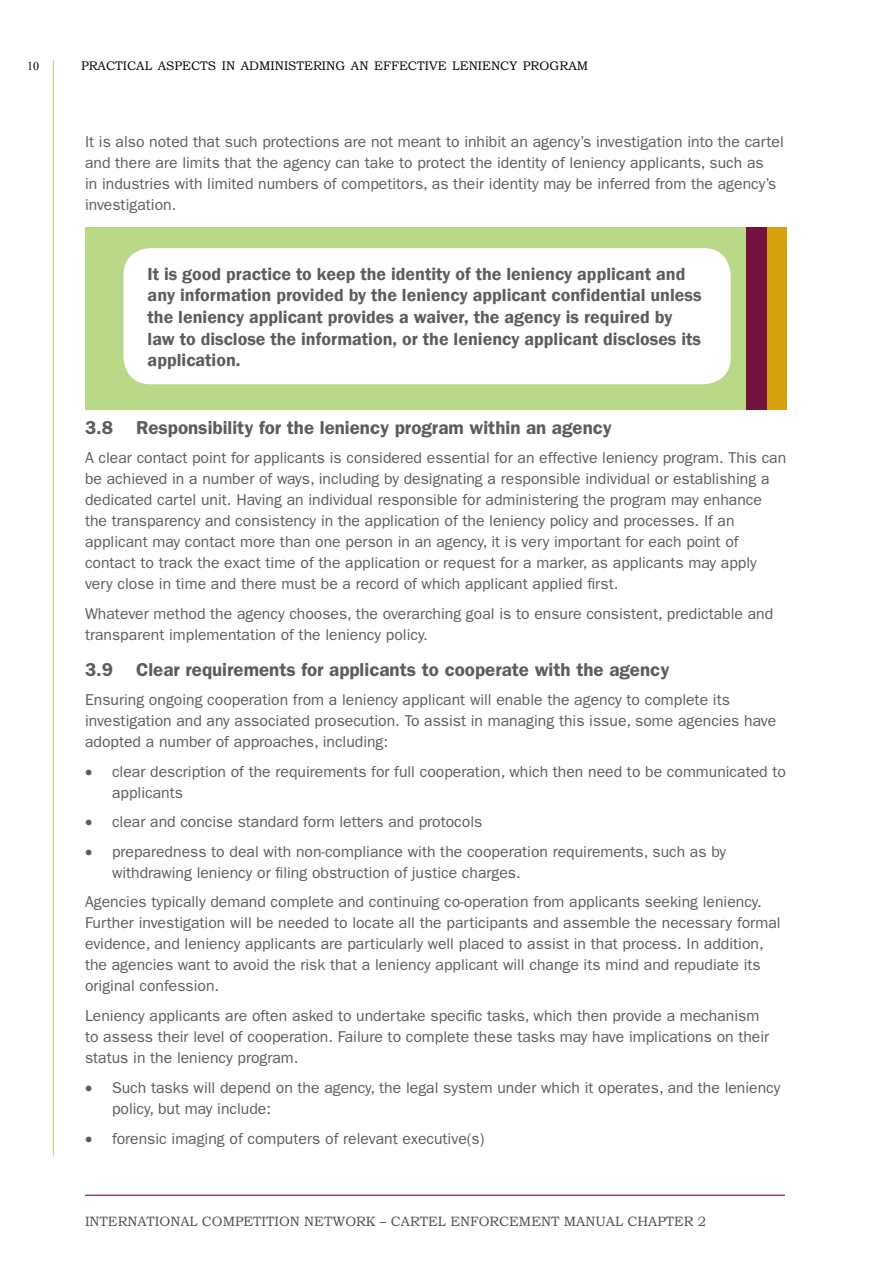
<style>
.page{position:relative;width:893px;height:1263px;background:#fff}
.page>*{position:absolute;margin:0;border:0;box-sizing:border-box;transform-origin:0 0}
.t1{font:600 18.75px "ITC Franklin Gothic Std";color:#5b5c5e}
.t2{font:600 18px/21.6px "Franklin Gothic";color:#5b5c5e}
.t3{font:15.75px/21px "ITC Franklin Gothic Std";color:#5b5c5e}
.t4{font:13.5px "Bookman Old Style";color:#4d4d4f}
.t5{font:13.5px "Bookman Old Style";color:#4d4d4f}
.t6{font:12.45px "Bookman Old Style";color:#000}
.t7{font:12px "Times New Roman";color:#000}
.s1{font-style:inherit}
</style>
<div class="page">
<div style="left:85px;top:227px;width:702px;height:182px;background:#b9d989"></div>
<div style="left:766px;top:227px;width:21px;height:182px;background:#d5a10f"></div>
<div style="left:746px;top:227px;width:21px;height:182px;background:#72123d"></div>
<div style="left:123px;top:248px;width:608px;height:136px;background:#fff;border-radius:27px"></div>
<hr style="left:85px;top:1195px;width:700px;height:1px;background:#72123d">
<hr style="left:53px;top:60px;width:1px;height:1097px;background:#b9d989">
<p class="t7" style="left:27px;top:58px;width:13px">10</p>
<p class="t6" style="left:81px;top:58px;width:498px">PRACTICAL ASPECTS IN ADMINISTERING AN EFFECTIVE LENIENCY PROGRAM</p>
<p class="t3" style="left:85px;top:131px;width:700px">It is also noted that such protections are not meant to inhibit an agency’s investigation into the cartel and there are limits that the agency can take to protect the identity of leniency applicants, such as<br>in industries with limited numbers of competitors, as their identity may be inferred from the agency’s investigation.</p>
<p class="t2" style="left:148px;top:263px;width:555px">It is good practice to keep the identity of the leniency applicant and any information provided by the leniency applicant confidential unless the leniency applicant provides a waiver, the agency is required by law to disclose the information, or the leniency applicant discloses its application.</p>
<p class="t1" style="left:85px;top:417px;width:528px">3.8 Responsibility for the leniency program within an agency</p>
<p class="t3" style="left:85px;top:448px;width:703px">A clear contact point for applicants is considered essential for an effective leniency program. This can be achieved in a number of ways, including by designating a responsible individual or establishing a dedicated cartel unit. Having an individual responsible for administering the program may enhance the transparency and consistency in the application of the leniency policy and processes. If an applicant may contact more than one person in an agency, it is very important for each point of contact to track the exact time of the application or request for a marker, as applicants may apply very close in time and there must be a record of which applicant applied first.</p>
<p class="t3" style="left:85px;top:604px;width:690px">Whatever method the agency chooses, the overarching goal is to ensure consistent, predictable and transparent implementation of the leniency policy.</p>
<p class="t1" style="left:85px;top:658px;width:586px">3.9 Clear requirements for applicants to cooperate with the agency</p>
<p class="t3" style="left:85px;top:689px;width:693px">Ensuring ongoing cooperation from a leniency applicant will enable the agency to complete its investigation and any associated prosecution. To assist in managing this issue, some agencies have adopted a number of approaches, including:</p>
<p class="t3" style="left:112px;top:761px;width:675px;text-indent:-27px">• clear description of the requirements for full cooperation, which then need to be communicated to applicants</p>
<p class="t3" style="left:85px;top:812px;width:399px">• clear and concise standard form letters and protocols</p>
<p class="t3" style="left:112px;top:841px;width:616px;text-indent:-27px">• preparedness to deal with non-compliance with the cooperation requirements, such as by withdrawing leniency or filing obstruction of justice charges.</p>
<p class="t3" style="left:85px;top:892px;width:697px">Agencies typically demand complete and continuing co-operation from applicants seeking leniency.<br>Further investigation will be needed to locate all the participants and assemble the necessary formal evidence, and leniency applicants are particularly well placed to assist in that process. In addition, the agencies want to avoid the risk that a leniency applicant will change its mind and repudiate its original confession.</p>
<p class="t3" style="left:85px;top:1006px;width:686px">Leniency applicants are often asked to undertake specific tasks, which then provide a mechanism to assess their level of cooperation. Failure to complete these tasks may have implications on their status in the leniency program.</p>
<p class="t3" style="left:112px;top:1078px;width:670px;text-indent:-27px">• Such tasks will depend on the agency, the legal system under which it operates, and the leniency policy, but may include:</p>
<p class="t3" style="left:85px;top:1128px;width:401px">• forensic imaging of computers of relevant executive(s)</p>
<p class="t5" style="left:85px;top:1212px;width:71px">INTERNATION</p>
<p class="t5" style="left:180px;top:1212px;width:82px">AL CO MPETITION</p>
<p class="t4" style="left:304px;top:1212px;width:404px"><span class="s1">NETWORK – CARTE</span>L ENFORCEMENT MANUAL CHAPTER 2</p>
</div>
